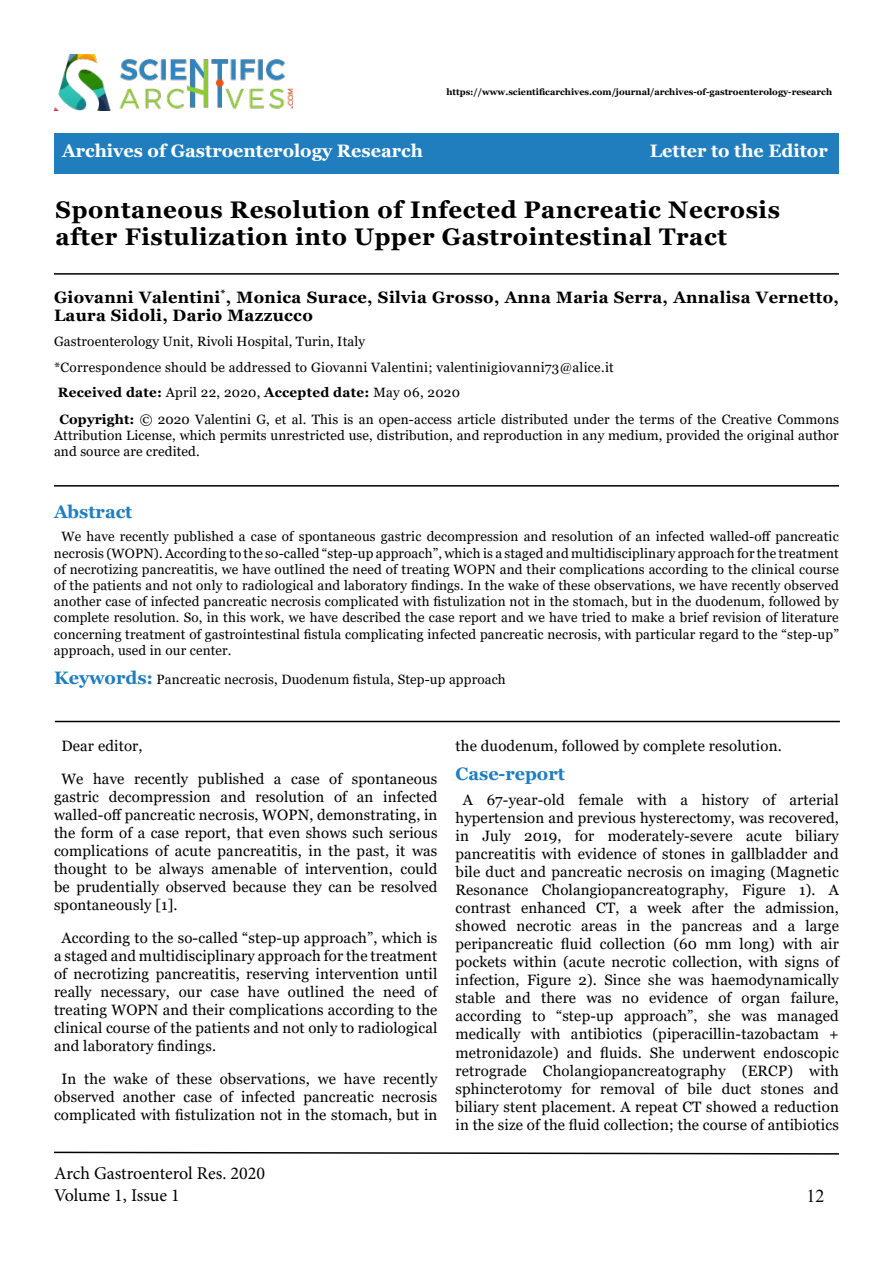
<style>
.page{position:relative;width:893px;height:1263px;background:#fff}
.page>*{position:absolute;margin:0;border:0;box-sizing:border-box;transform-origin:0 0}
.t1{font:700 24px/27px "Georgia";letter-spacing:.025em;color:#000}
.t2{font:700 18px "Georgia";color:#fff}
.t3{font:18px/21.6px "Minion Pro";letter-spacing:-.005em;color:#000}
.t4{font:700 18px "Georgia";color:#207ebe}
.t5{font:18px "Times New Roman";color:#000}
.t6{font:700 16.5px/18px "Georgia";letter-spacing:.02em;color:#000101}
.t7{font:15px/18px "Georgia";letter-spacing:.01em;color:#000;text-align:justify}
.t8{font:13.5px/16.2px "Georgia";letter-spacing:.01em;color:#000}
.t9{font:700 9px "Georgia";color:#000}
.s1{color:#000101}
.s2{font-weight:700;color:#000101}
.s3{font-weight:700}
.s4{font-weight:700;font-size:18px;color:#207ebe}
</style>
<div class="page">
<div style="left:54px;top:134px;width:785px;height:40px;background:#217ebe"></div>
<img style="left:54px;top:54px;width:238px;height:56px">
<hr style="left:54px;top:485px;width:785px;height:2px;background:#000">
<svg style="left:54px;top:1151px;width:785px;height:4px"></svg>
<hr style="left:54px;top:273px;width:785px;height:2px;background:#000101">
<hr style="left:55px;top:721px;width:785px;height:1px;background:#000">
<p class="t9" style="left:446px;top:87px;width:387px">https://www.scientificarchives.com/journal/archives-of-gastroenterology-research</p>
<p class="t2" style="left:62px;top:139px;width:362px">Archives of Gastroenterology Research</p>
<p class="t2" style="left:650px;top:139px;width:179px">Letter to the Editor</p>
<h1 class="t1" style="left:56px;top:196px;width:726px">Spontaneous Resolution of Infected Pancreatic Necrosis after Fistulization into Upper Gastrointestinal Tract</h1>
<p class="t6" style="left:54px;top:288px;width:786px">Giovanni Valentini<sup>*</sup>, Monica Surace, Silvia Grosso, Anna Maria Serra, Annalisa Vernetto,<br>Laura Sidoli, Dario Mazzucco</p>
<p class="t8" style="left:54px;top:334px;width:313px">Gastroenterology Unit, Rivoli Hospital, Turin, Italy</p>
<p class="t8" style="left:54px;top:354px;width:786px;line-height:26.1px"><span class="s1">*Correspondence should be addressed to Giovanni Valentini; valentinigiovanni73@alice.it<br></span><span class="s2">Received date:</span> April 22, 2020<span class="s1">,</span> <span class="s2">Accepted date:</span> May 06, 2020<br><span class="s3">Copyright:</span> © 2020 Valentini G, et al. This is an open-access article distributed under the terms of the Creative Commons</p>
<p class="t8" style="left:54px;top:428px;width:786px">Attribution License, which permits unrestricted use, distribution, and reproduction in any medium, provided the original author and source are credited.</p>
<p class="t4" style="left:54px;top:500px;width:80px">Abstract</p>
<p class="t8" style="left:54px;top:529px;width:786px;text-align:justify;text-indent:8px">We have recently published a case of spontaneous gastric decompression and resolution of an infected walled-off pancreatic necrosis (WOPN). According to the so-called “step-up approach”, which is a staged and multidisciplinary approach for the treatment of necrotizing pancreatitis, we have outlined the need of treating WOPN and their complications according to the clinical course of the patients and not only to radiological and laboratory findings. In the wake of these observations, we have recently observed another case of infected pancreatic necrosis complicated with fistulization not in the stomach, but in the duodenum, followed by complete resolution. So, in this work, we have described the case report and we have tried to make a brief revision of literature concerning treatment of gastrointestinal fistula complicating infected pancreatic necrosis, with particular regard to the “step-up” approach, used in our center.</p>
<p class="t8" style="left:54px;top:671px;width:453px"><span class="s4">Keywords:</span> Pancreatic necrosis, Duodenum fistula, Step-up approach</p>
<p class="t7" style="left:61px;top:737px;width:83px">Dear editor,</p>
<p class="t7" style="left:54px;top:770px;width:385px;text-indent:8px">We have recently published a case of spontaneous gastric decompression and resolution of an infected walled-off pancreatic necrosis, WOPN, demonstrating, in the form of a case report, that even shows such serious complications of acute pancreatitis, in the past, it was thought to be always amenable of intervention, could be prudentially observed because they can be resolved spontaneously [1].</p>
<p class="t7" style="left:54px;top:929px;width:385px;text-indent:8px">According to the so-called “step-up approach”, which is a staged and multidisciplinary approach for the treatment of necrotizing pancreatitis, reserving intervention until really necessary, our case have outlined the need of treating WOPN and their complications according to the clinical course of the patients and not only to radiological and laboratory findings.</p>
<p class="t7" style="left:54px;top:1070px;width:385px;text-align:center">In the wake of these observations, we have recently observed another case of infected pancreatic necrosis complicated with fistulization not in the stomach, but in</p>
<p class="t3" style="left:54px;top:1163px;width:213px">Arch Gastroenterol Res. 2020<br>Volume 1, Issue 1</p>
<p class="t7" style="left:455px;top:737px;width:328px">the duodenum, followed by complete resolution.</p>
<p class="t4" style="left:455px;top:762px;width:111px">Case-report</p>
<p class="t7" style="left:455px;top:792px;width:385px;text-align:center">A 67-year-old female with a history of arterial hypertension and previous hysterectomy, was recovered, in July 2019, for moderately-severe acute biliary pancreatitis with evidence of stones in gallbladder and bile duct and pancreatic necrosis on imaging (Magnetic Resonance Cholangiopancreatography, Figure 1). A contrast enhanced CT, a week after the admission, showed necrotic areas in the pancreas and a large peripancreatic fluid collection (60 mm long) with air pockets within (acute necrotic collection, with signs of infection, Figure 2). Since she was haemodynamically stable and there was no evidence of organ failure, according to “step-up approach”, she was managed medically with antibiotics (piperacillin-tazobactam + metronidazole) and fluids. She underwent endoscopic retrograde Cholangiopancreatography (ERCP) with sphincterotomy for removal of bile duct stones and biliary stent placement. A repeat CT showed a reduction in the size of the fluid collection; the course of antibiotics</p>
<p class="t5" style="left:806px;top:1183px;width:19px">12</p>
</div>
